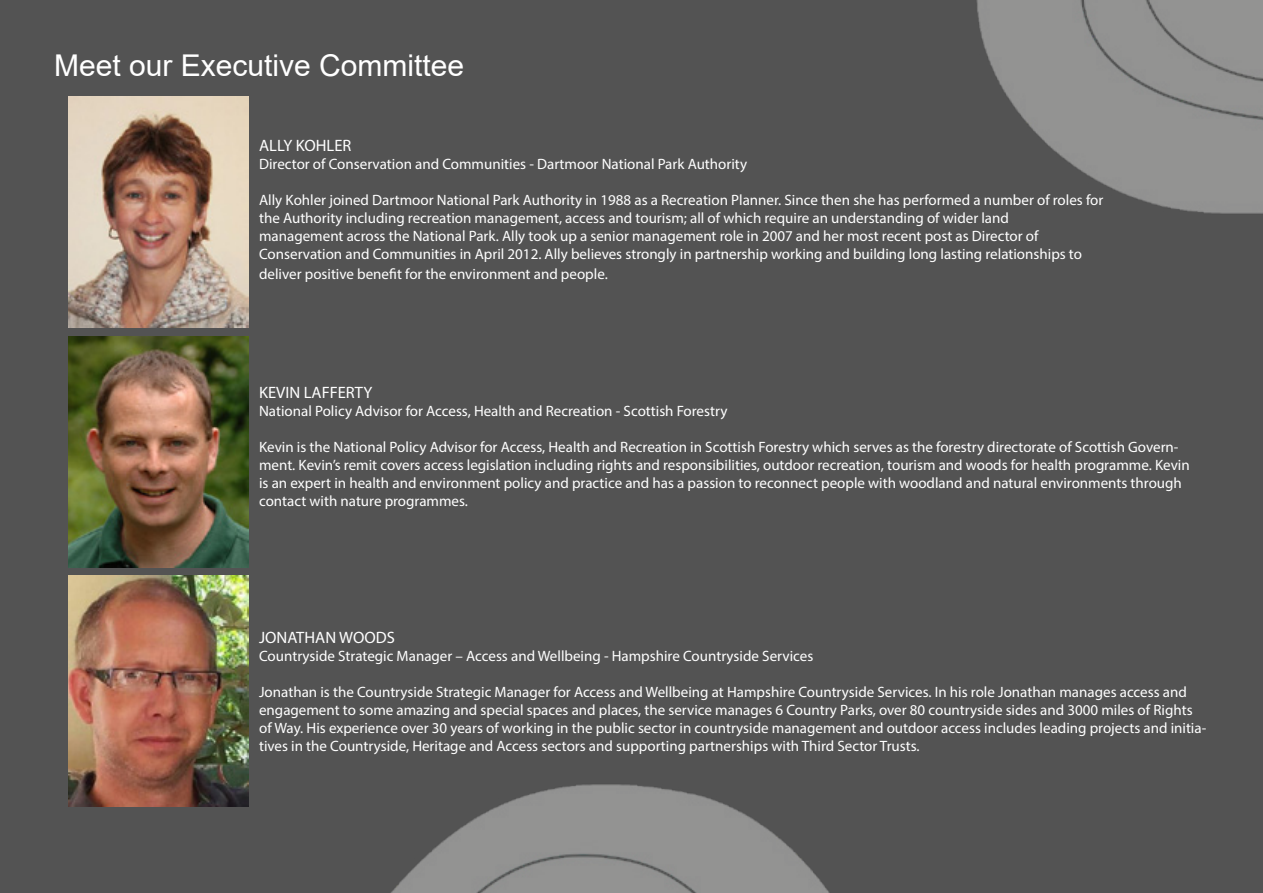
<style>
.page{position:relative;width:1263px;height:893px;background:#535353}
.page>*{position:absolute;margin:0;border:0;box-sizing:border-box;transform-origin:0 0}
.t1{font:30px "Arial";color:#fff}
.t2{font:16.5px "Myriad Pro";color:#fff}
.t3{font:15px/18px "Myriad Pro";color:#fff}
</style>
<div class="page">
<img style="left:68px;top:97px;width:180px;height:231px">
<img style="left:68px;top:336px;width:180px;height:231px">
<img style="left:68px;top:575px;width:180px;height:231px">
<img style="left:976px;top:0;width:287px;height:214px">
<img style="left:151px;top:758px;width:679px;height:135px">
<h1 class="t1" style="left:54px;top:45px;width:412px">Meet our Executive Committee</h1>
<p class="t2" style="left:259px;top:135px;width:94px">ALLY KOHLER</p>
<p class="t3" style="left:259px;top:155px;width:489px">Director of Conservation and Communities - Dartmoor National Park Authority</p>
<p class="t3" style="left:259px;top:191px;width:846px">Ally Kohler joined Dartmoor National Park Authority in 1988 as a Recreation Planner. Since then she has performed a number of roles for the Authority including recreation management, access and tourism; all of which require an understanding of wider land<br>management across the National Park. Ally took up a senior management role in 2007 and her most recent post as Director of Conservation and Communities in April 2012. Ally believes strongly in partnership working and building long lasting relationships to</p>
<p class="t3" style="left:259px;top:264px;width:350px">deliver positive benefit for the environment and people.</p>
<p class="t2" style="left:259px;top:383px;width:115px">KEVIN LAFFERTY</p>
<p class="t3" style="left:259px;top:402px;width:470px">National Policy Advisor for Access, Health and Recreation - Scottish Forestry</p>
<p class="t3" style="left:259px;top:438px;width:932px">Kevin is the National Policy Advisor for Access, Health and Recreation in Scottish Forestry which serves as the forestry directorate of Scottish Govern&shy;ment. Kevin’s remit covers access legislation including rights and responsibilities, outdoor recreation, tourism and woods for health programme. Kevin is an expert in health and environment policy and practice and has a passion to reconnect people with woodland and natural environments through contact with nature programmes.</p>
<p class="t2" style="left:259px;top:627px;width:137px">JONATHAN WOODS</p>
<p class="t3" style="left:259px;top:646px;width:556px">Countryside Strategic Manager – Access and Wellbeing - Hampshire Countryside Services</p>
<p class="t3" style="left:259px;top:682px;width:949px">Jonathan is the Countryside Strategic Manager for Access and Wellbeing at Hampshire Countryside Services. In his role Jonathan manages access and engagement to some amazing and special spaces and places, the service manages 6 Country Parks, over 80 countryside sides and 3000 miles of Rights of Way. His experience over 30 years of working in the public sector in countryside management and outdoor access includes leading projects and initia&shy;tives in the Countryside, Heritage and Access sectors and supporting partnerships with Third Sector Trusts.</p>
</div>
